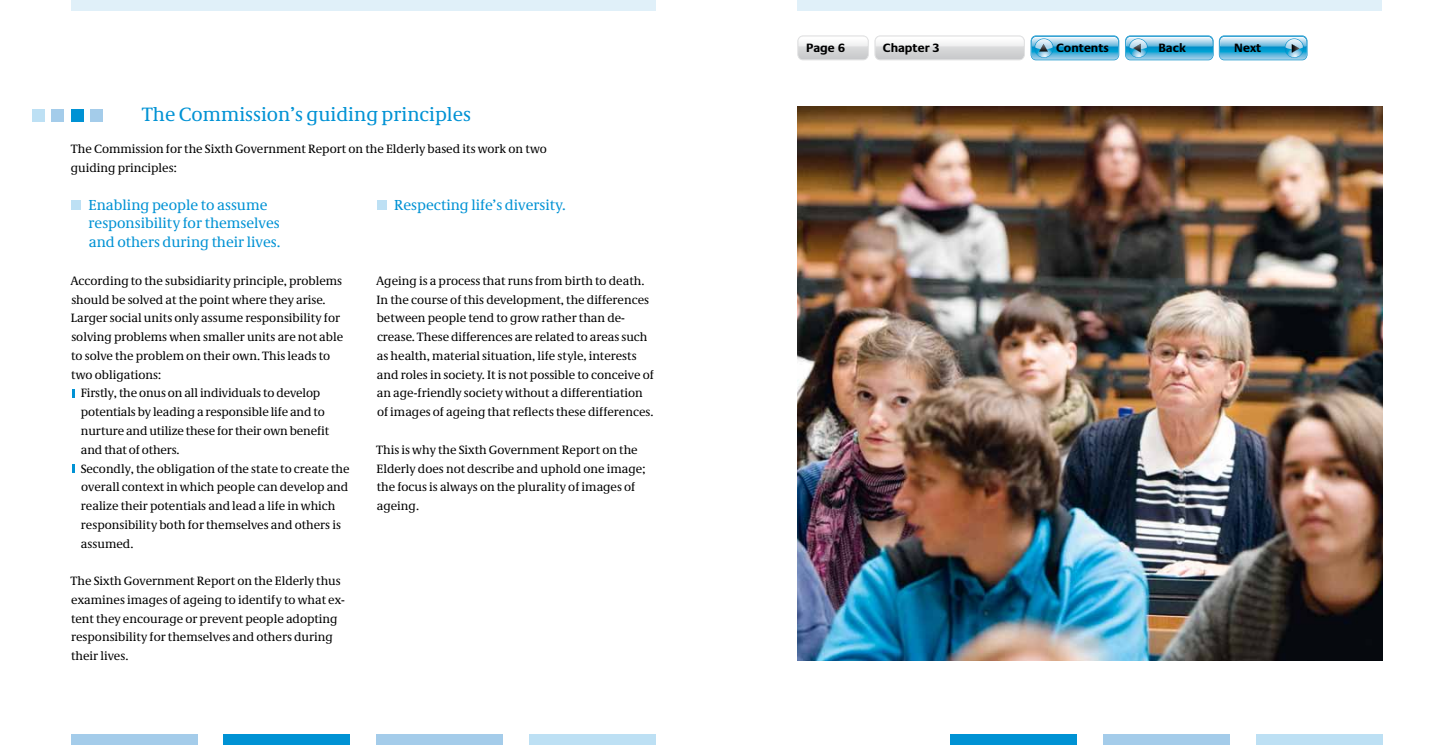
<style>
.page{position:relative;width:1453px;height:745px;background:#fff}
.page>*{position:absolute;margin:0;border:0;box-sizing:border-box;transform-origin:0 0}
.t1{font:20px "Neue Demos";color:#0092d4}
.t2{font:15px/18.8px "Neue Demos";color:#0092d4}
.t3{font:12.5px/18.8px "Neue Demos";color:#000}
.t4{font:700 12.5px "Neue Praxis";color:#000}
</style>
<div class="page">
<div style="left:71px;top:0;width:585px;height:11px;background:#e0f0f9"></div>
<div style="left:797px;top:0;width:585px;height:11px;background:#e0f0f9"></div>
<div style="left:1103px;top:733px;width:126px;height:11px;background:#a4ccea"></div>
<div style="left:1256px;top:733px;width:126px;height:11px;background:#bde0f4"></div>
<div style="left:950px;top:733px;width:126px;height:11px;background:#0092d4"></div>
<div style="left:376px;top:733px;width:127px;height:11px;background:#a4ccea"></div>
<div style="left:529px;top:733px;width:127px;height:11px;background:#bde0f4"></div>
<div style="left:224px;top:733px;width:126px;height:11px;background:#0092d4"></div>
<div style="left:71px;top:733px;width:126px;height:11px;background:#a4ccea"></div>
<div style="left:71px;top:200px;width:10px;height:9px;background:#bde0f4"></div>
<svg style="left:72px;top:389px;width:2px;height:8px"></svg>
<svg style="left:72px;top:464px;width:2px;height:8px"></svg>
<div style="left:376px;top:200px;width:10px;height:9px;background:#bde0f4"></div>
<img style="left:797px;top:106px;width:585px;height:553px">
<div style="left:32px;top:108px;width:12px;height:13px;background:#bde0f4"></div>
<div style="left:51px;top:108px;width:13px;height:13px;background:#a4ccea"></div>
<div style="left:71px;top:108px;width:13px;height:13px;background:#0092d4"></div>
<div style="left:90px;top:108px;width:13px;height:13px;background:#a4ccea"></div>
<svg style="left:1125px;top:35px;width:88px;height:25px;background:#6fbdde"></svg>
<svg style="left:1219px;top:35px;width:88px;height:25px;background:#6ebcdd"></svg>
<svg style="left:797px;top:35px;width:322px;height:25px"></svg>
<img style="left:799px;top:37px;width:68px;height:5px">
<h1 class="t1" style="left:142px;top:102px;width:331px">The Commission’s guiding principles</h1>
<p class="t3" style="left:71px;top:139px;width:478px">The Commission for the Sixth Government Report on the Elderly based its work on two guiding principles:</p>
<h2 class="t2" style="left:89px;top:195px;width:193px">Enabling people to assume responsibility for themselves and others during their lives.</h2>
<p class="t3" style="left:70px;top:271px;width:273px">According to the subsidiarity principle, problems</p>
<p class="t3" style="left:71px;top:289px;width:256px">should be solved at the point where they arise.</p>
<p class="t3" style="left:71px;top:308px;width:271px">Larger social units only assume responsibility for</p>
<p class="t3" style="left:71px;top:327px;width:273px">solving problems when smaller units are not able</p>
<p class="t3" style="left:71px;top:346px;width:261px">to solve the problem on their own. This leads to</p>
<p class="t3" style="left:71px;top:364px;width:92px">two obligations:</p>
<p class="t3" style="left:81px;top:383px;width:241px">Firstly, the onus on all individuals to develop</p>
<p class="t3" style="left:81px;top:402px;width:245px">potentials by leading a responsible life and to</p>
<p class="t3" style="left:81px;top:421px;width:250px">nurture and utilize these for their own benefit</p>
<p class="t3" style="left:81px;top:439px;width:100px">and that of others.</p>
<p class="t3" style="left:81px;top:458px;width:270px">Secondly, the obligation of the state to create the</p>
<p class="t3" style="left:81px;top:477px;width:269px">overall context in which people can develop and</p>
<p class="t3" style="left:81px;top:496px;width:256px">realize their potentials and lead a life in which</p>
<p class="t3" style="left:81px;top:514px;width:262px">responsibility both for themselves and others is</p>
<p class="t3" style="left:81px;top:533px;width:54px">assumed.</p>
<p class="t3" style="left:70px;top:571px;width:276px">The Sixth Government Report on the Elderly thus examines images of ageing to identify to what ex&shy;tent they encourage or prevent people adopting responsibility for themselves and others during their lives.</p>
<h2 class="t2" style="left:394px;top:195px;width:173px">Respecting life’s diversity.</h2>
<p class="t3" style="left:376px;top:271px;width:279px">Ageing is a process that runs from birth to death.<br>In the course of this development, the differences between people tend to grow rather than de&shy;crease. These differences are related to areas such as health, material situation, life style, interests and roles in society. It is not possible to conceive of an age-friendly society without a differentiation of images of ageing that reflects these differences.</p>
<p class="t3" style="left:376px;top:439px;width:271px">This is why the Sixth Government Report on the Elderly does not describe and uphold one image; the focus is always on the plurality of images of ageing.</p>
<p class="t4" style="left:806px;top:40px;width:41px">Page 6</p>
<p class="t4" style="left:883px;top:40px;width:58px">Chapter 3</p>
<p class="t4" style="left:1056px;top:40px;width:54px">Contents</p>
<p class="t4" style="left:1158px;top:40px;width:29px">Back</p>
<p class="t4" style="left:1234px;top:40px;width:29px">Next</p>
</div>
